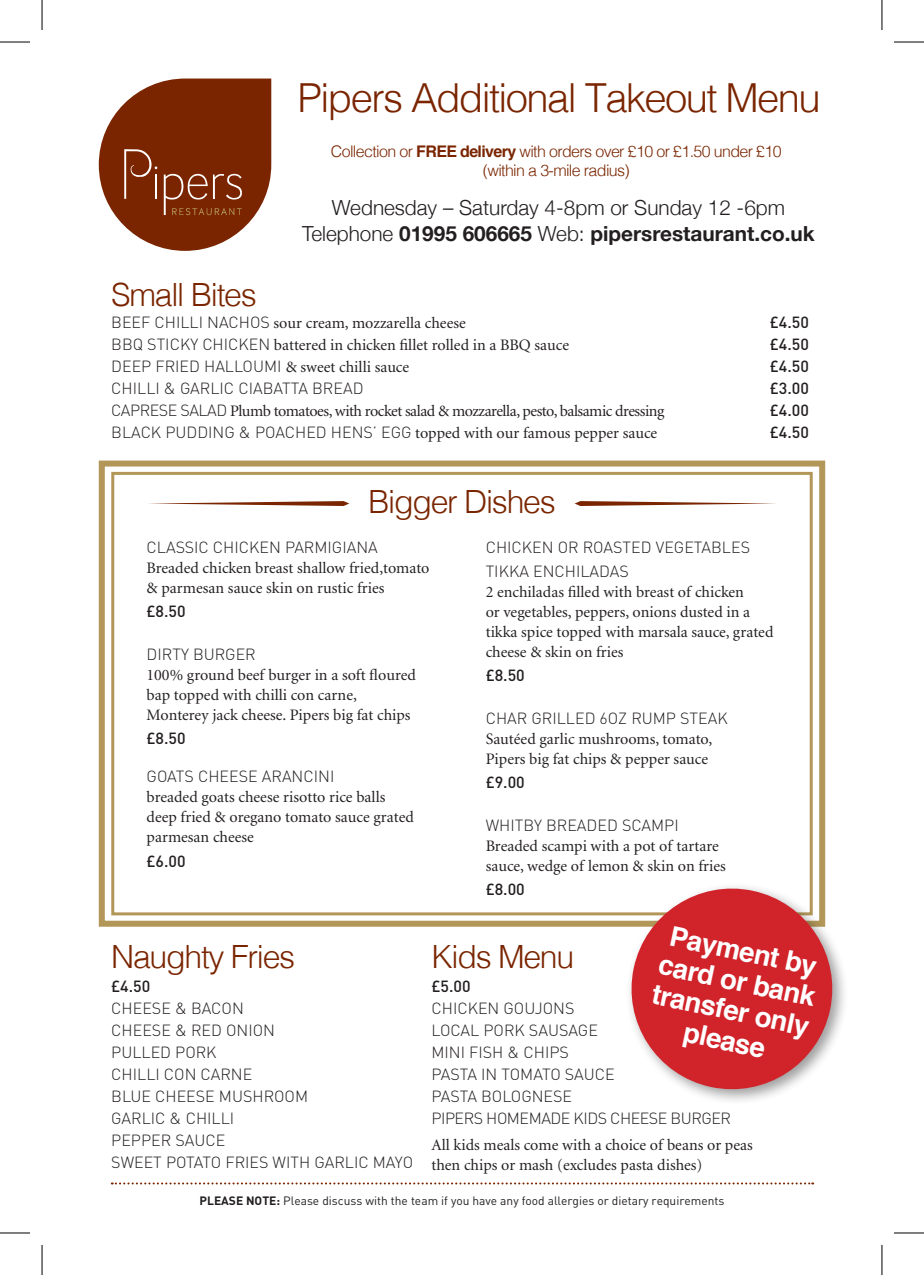
<style>
.page{position:relative;width:924px;height:1275px;background:#fff}
.page>*{position:absolute;margin:0;border:0;box-sizing:border-box;transform-origin:0 0}
.t1{font:300 40px "Helvetica";letter-spacing:-.04em;color:#7a2500}
.t2{font:300 32px "Helvetica";letter-spacing:-.04em;color:#7a2500}
.t3{font:700 27.6px/30.2px "Helvetica";color:#fff;text-align:center}
.t4{font:300 20.8px/26.8px "Helvetica Neue";color:#231f20;text-align:center}
.t5{font:16px/20px "Minion";color:#231f20}
.t6{font:300 16px/22px "DIN";color:#231f20}
.t7{font:300 16px/19.2px "Helvetica";letter-spacing:-.04em;color:#7a2500;text-align:center}
.t8{font:16px "Minion";letter-spacing:-.03em;color:#231f20}
.t9{font:500 16px "DIN";color:#231f20}
.t10{font:12px "DIN";color:#231f20}
.s1{font-weight:700}
.s2{font-family:"DIN";font-weight:300}
.s3{font-family:"Minion";font-weight:400}
</style>
<div class="page">
<div style="left:99px;top:460px;width:725px;height:466px;border:6px solid #b39758"></div>
<div style="left:111px;top:472px;width:701px;height:443px;border:3px solid #b39758"></div>
<svg style="left:148px;top:501px;width:201px;height:5px"></svg>
<svg style="left:574px;top:501px;width:202px;height:5px"></svg>
<svg style="left:99px;top:79px;width:172px;height:172px"></svg>
<svg style="left:112px;top:1182px;width:700px;height:2px"></svg>
<div style="left:625px;top:882px;width:223px;height:224px;background:#231f20;opacity:.44"></div>
<svg style="left:622px;top:879px;width:219px;height:219px;fill:#d1232a"></svg>
<hr style="left:0;top:42px;width:30px;height:1px;background:#000">
<hr style="left:893px;top:42px;width:30px;height:1px;background:#000">
<hr style="left:0;top:1232px;width:30px;height:1px;background:#000">
<hr style="left:893px;top:1232px;width:30px;height:1px;background:#000">
<hr style="left:42px;top:0;width:1px;height:30px;background:#000">
<hr style="left:42px;top:1245px;width:1px;height:30px;background:#000">
<hr style="left:881px;top:0;width:1px;height:30px;background:#000">
<hr style="left:881px;top:1245px;width:1px;height:30px;background:#000">
<h1 class="t1" style="left:297px;top:63px;width:524px">Pipers Additional Takeout Menu</h1>
<p class="t7" style="left:331px;top:140px;width:452px">Collection or <span class="s1">FREE delivery</span> with orders over £10 or £1.50 under £10 (within a 3-mile radius)</p>
<h3 class="t4" style="left:302px;top:192px;width:514px">Wednesday – Saturday 4-8pm or Sunday 12 -6pm<br>Telephone <span class="s1">01995 606665</span> Web: <span class="s1">pipersrestaurant.co.uk</span></h3>
<h2 class="t2" style="left:111px;top:267px;width:147px">Small Bites</h2>
<p class="t5" style="left:111px;top:313px;width:356px"><span class="s2">BEEF CHILLI NACHOS</span> sour cream, mozzarella cheese</p>
<p class="t9" style="left:769px;top:312px;width:41px">£4.50</p>
<p class="t5" style="left:111px;top:335px;width:459px"><span class="s2">BBQ STICKY CHICKEN</span> battered in chicken fillet rolled in a BBQ sauce</p>
<p class="t9" style="left:769px;top:334px;width:41px">£4.50</p>
<p class="t6" style="left:111px;top:355px;width:299px">DEEP FRIED HALLOUMI <span class="s3">&amp; sweet chilli sauce</span></p>
<p class="t9" style="left:769px;top:356px;width:41px">£4.50</p>
<p class="t6" style="left:111px;top:377px;width:253px">CHILLI &amp; GARLIC CIABATTA BREAD</p>
<p class="t9" style="left:769px;top:378px;width:41px">£3.00</p>
<p class="t8" style="left:111px;top:403px;width:554px"><span class="s2">CAPRESE SALAD</span> Plumb tomatoes, with rocket salad &amp; mozzarella, pesto, balsamic dressing</p>
<p class="t9" style="left:769px;top:400px;width:41px">£4.00</p>
<p class="t5" style="left:111px;top:423px;width:547px"><span class="s2">BLACK PUDDING &amp; POACHED HENS’ EGG</span> topped with our famous pepper sauce</p>
<p class="t9" style="left:769px;top:422px;width:41px">£4.50</p>
<h2 class="t2" style="left:368px;top:474px;width:189px">Bigger Dishes</h2>
<p class="t6" style="left:146px;top:536px;width:233px">CLASSIC CHICKEN PARMIGIANA</p>
<p class="t5" style="left:146px;top:558px;width:284px">Breaded chicken breast shallow fried,tomato &amp; parmesan sauce skin on rustic fries</p>
<p class="t9" style="left:146px;top:601px;width:41px">£8.50</p>
<p class="t6" style="left:146px;top:643px;width:111px">DIRTY BURGER</p>
<p class="t5" style="left:146px;top:665px;width:271px">100% ground beef burger in a soft floured bap topped with chilli con carne,<br>Monterey jack cheese. Pipers big fat chips</p>
<p class="t9" style="left:146px;top:728px;width:41px">£8.50</p>
<p class="t6" style="left:146px;top:765px;width:189px">GOATS CHEESE ARANCINI</p>
<p class="t5" style="left:146px;top:788px;width:269px">breaded goats cheese risotto rice balls deep fried &amp; oregano tomato sauce grated parmesan cheese</p>
<p class="t9" style="left:146px;top:850px;width:41px">£6.00</p>
<p class="t6" style="left:485px;top:535px;width:266px;line-height:24px">CHICKEN OR ROASTED VEGETABLES<br>TIKKA ENCHILADAS</p>
<p class="t5" style="left:485px;top:582px;width:289px">2 enchiladas filled with breast of chicken<br>or vegetables, peppers, onions dusted in a tikka spice topped with marsala sauce, grated cheese &amp; skin on fries</p>
<p class="t9" style="left:485px;top:665px;width:41px">£8.50</p>
<p class="t6" style="left:485px;top:707px;width:243px">CHAR GRILLED 6OZ RUMP STEAK</p>
<p class="t5" style="left:485px;top:729px;width:228px">Sautéed garlic mushrooms, tomato,<br>Pipers big fat chips &amp; pepper sauce</p>
<p class="t9" style="left:485px;top:772px;width:41px">£9.00</p>
<p class="t6" style="left:485px;top:814px;width:194px">WHITBY BREADED SCAMPI</p>
<p class="t5" style="left:485px;top:836px;width:241px">Breaded scampi with a pot of tartare sauce, wedge of lemon &amp; skin on fries</p>
<p class="t9" style="left:485px;top:879px;width:41px">£8.00</p>
<h2 class="t2" style="left:111px;top:929px;width:185px">Naughty Fries</h2>
<p class="t9" style="left:111px;top:975px;width:41px">£4.50</p>
<p class="t6" style="left:111px;top:997px;width:303px">CHEESE &amp; BACON<br>CHEESE &amp; RED ONION<br>PULLED PORK<br>CHILLI CON CARNE<br>BLUE CHEESE MUSHROOM<br>GARLIC &amp; CHILLI<br>PEPPER SAUCE<br>SWEET POTATO FRIES WITH GARLIC MAYO</p>
<h3 class="t3" style="left:667px;top:919px;width:162px;rotate:12deg">Payment by card or bank transfer only please</h3>
<h2 class="t2" style="left:431px;top:929px;width:144px">Kids Menu</h2>
<p class="t9" style="left:431px;top:975px;width:41px">£5.00</p>
<p class="t6" style="left:431px;top:997px;width:301px">CHICKEN GOUJONS<br>LOCAL PORK SAUSAGE<br>MINI FISH &amp; CHIPS<br>PASTA IN TOMATO SAUCE<br>PASTA BOLOGNESE<br>PIPERS HOMEMADE KIDS CHEESE BURGER</p>
<p class="t5" style="left:431px;top:1135px;width:323px">All kids meals come with a choice of beans or peas then chips or mash (excludes pasta dishes)</p>
<p class="t10" style="left:199px;top:1193px;width:526px"><span class="s1">PLEASE NOTE:</span> Please discuss with the team if you have any food allergies or dietary requirements</p>
</div>
